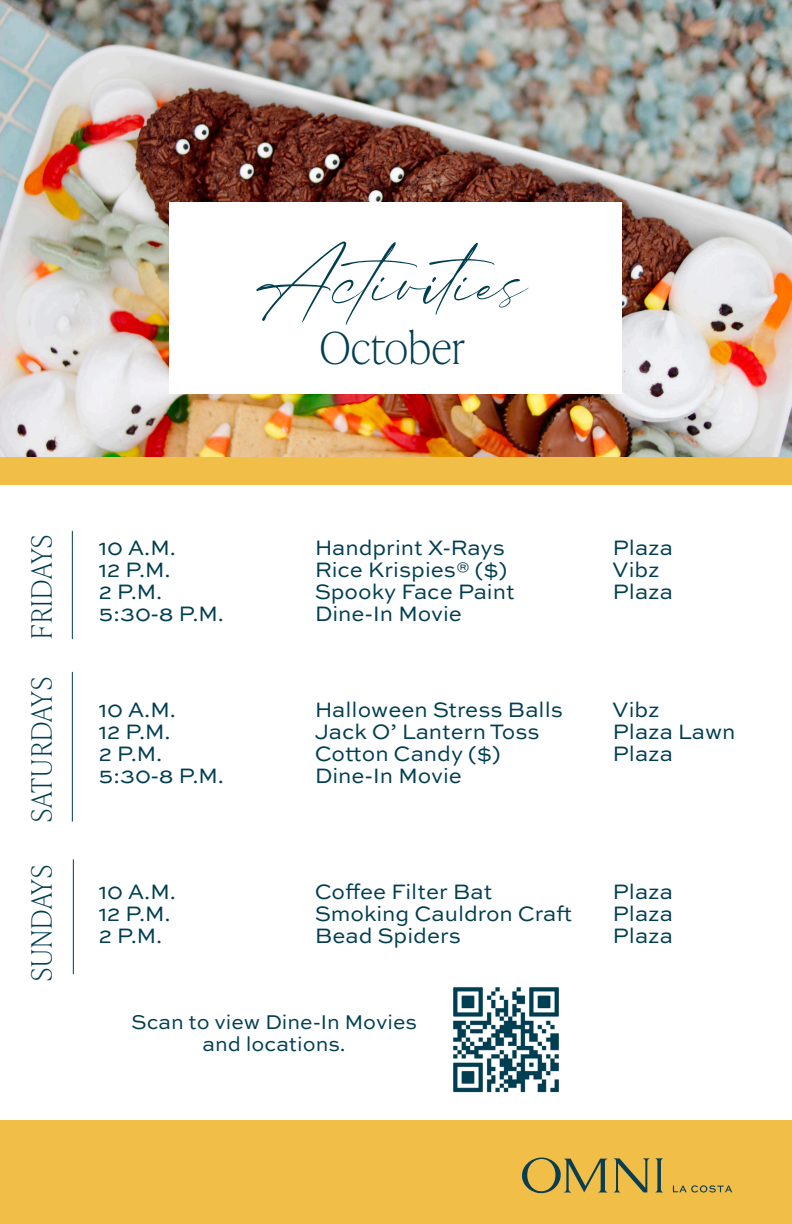
<style>
.page{position:relative;width:792px;height:1224px;background:#fff}
.page>*{position:absolute;margin:0;border:0;box-sizing:border-box;transform-origin:0 0}
.t1{font:80px "Felicity";color:#003e52}
.t2{font:100 44px "Ivy Presto Headline";letter-spacing:.02em;color:#003e52}
.t3{font:100 28px "Ivy Presto Headline";letter-spacing:.05em;color:#003e52}
.t4{font:22px "Sweet Sans Pro";color:#003e52}
.t5{font:21px/22px "Sweet Sans Pro";color:#003e52;text-align:center}
</style>
<div class="page">
<img style="left:1px;top:0;width:791px;height:457px">
<div style="left:0;top:1121px;width:792px;height:103px;background:#f1be48"></div>
<svg style="left:673px;top:1185px;width:59px;height:8px"></svg>
<svg style="left:522px;top:1158px;width:85px;height:35px"></svg>
<svg style="left:614px;top:1158px;width:35px;height:34px"></svg>
<svg style="left:655px;top:1158px;width:8px;height:34px"></svg>
<div style="left:170px;top:202px;width:452px;height:191px;background:#fff"></div>
<div style="left:0;top:457px;width:792px;height:27px;background:#f1be48"></div>
<hr style="left:72px;top:531px;width:1px;height:108px;background:#003e52">
<hr style="left:73px;top:859px;width:1px;height:115px;background:#003e52">
<hr style="left:72px;top:672px;width:1px;height:150px;background:#003e52">
<img style="left:453px;top:987px;width:106px;height:106px">
<p class="t1" style="left:267px;top:224px;width:259px">Activities</p>
<p class="t2" style="left:320px;top:316px;width:147px">October</p>
<p class="t3" style="left:22px;top:639px;width:105px;rotate:-90deg">FRIDAYS</p>
<p class="t3" style="left:22px;top:822px;width:146px;rotate:-90deg">SATURDAYS</p>
<p class="t3" style="left:22px;top:981px;width:117px;rotate:-90deg">SUNDAYS</p>
<p class="t4" style="left:99px;top:531px;width:79px">10 A.M.</p>
<p class="t4" style="left:315px;top:531px;width:192px">Handprint X-Rays</p>
<p class="t4" style="left:613px;top:531px;width:62px">Plaza</p>
<p class="t4" style="left:99px;top:553px;width:74px">12 P.M.</p>
<p class="t4" style="left:315px;top:553px;width:194px">Rice Krispies® ($)</p>
<p class="t4" style="left:612px;top:553px;width:49px">Vibz</p>
<p class="t4" style="left:99px;top:575px;width:65px">2 P.M.</p>
<p class="t4" style="left:315px;top:575px;width:202px">Spooky Face Paint</p>
<p class="t4" style="left:613px;top:575px;width:62px">Plaza</p>
<p class="t4" style="left:99px;top:597px;width:127px">5:30-8 P.M.</p>
<p class="t4" style="left:315px;top:597px;width:149px">Dine-In Movie</p>
<p class="t4" style="left:99px;top:694px;width:79px">10 A.M.</p>
<p class="t4" style="left:315px;top:694px;width:250px">Halloween Stress Balls</p>
<p class="t4" style="left:612px;top:694px;width:49px">Vibz</p>
<p class="t4" style="left:99px;top:716px;width:74px">12 P.M.</p>
<p class="t4" style="left:315px;top:716px;width:226px">Jack O’ Lantern Toss</p>
<p class="t4" style="left:613px;top:716px;width:124px">Plaza Lawn</p>
<p class="t4" style="left:99px;top:738px;width:65px">2 P.M.</p>
<p class="t4" style="left:315px;top:738px;width:187px">Cotton Candy ($)</p>
<p class="t4" style="left:613px;top:738px;width:62px">Plaza</p>
<p class="t4" style="left:99px;top:760px;width:127px">5:30-8 P.M.</p>
<p class="t4" style="left:315px;top:760px;width:149px">Dine-In Movie</p>
<p class="t4" style="left:99px;top:876px;width:79px">10 A.M.</p>
<p class="t4" style="left:315px;top:876px;width:179px">Coffee Filter Bat</p>
<p class="t4" style="left:613px;top:876px;width:62px">Plaza</p>
<p class="t4" style="left:99px;top:898px;width:74px">12 P.M.</p>
<p class="t4" style="left:315px;top:898px;width:259px">Smoking Cauldron Craft</p>
<p class="t4" style="left:613px;top:898px;width:62px">Plaza</p>
<p class="t4" style="left:99px;top:920px;width:65px">2 P.M.</p>
<p class="t4" style="left:315px;top:920px;width:148px">Bead Spiders</p>
<p class="t4" style="left:613px;top:920px;width:62px">Plaza</p>
<p class="t5" style="left:131px;top:1010px;width:288px">Scan to view Dine-In Movies and locations.</p>
</div>
